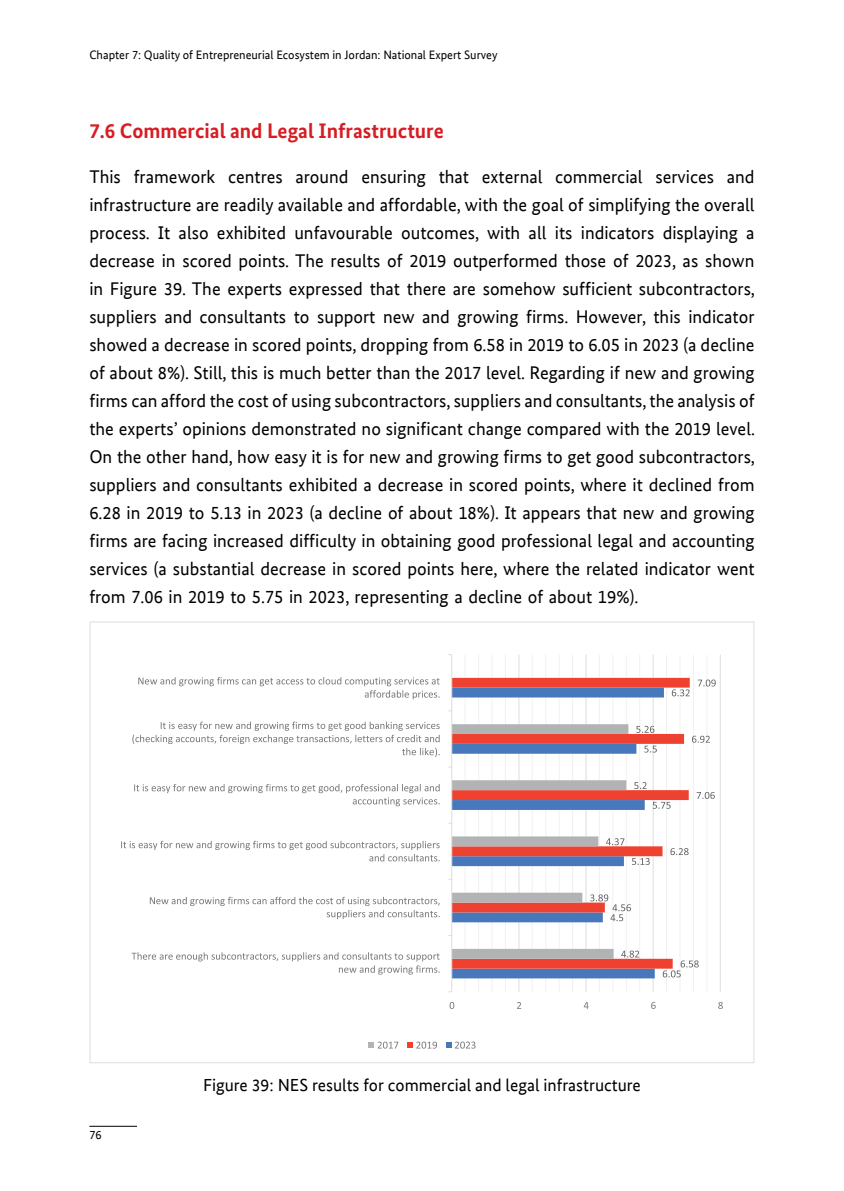
<style>
.page{position:relative;width:844px;height:1191px;background:#fff}
.page>*{position:absolute;margin:0;border:0;box-sizing:border-box;transform-origin:0 0}
.t1{font:700 21px "Bundes Sans";color:#d71d24}
.t2{font:18.38px/28px "Bundes Sans Office";color:#000;text-align:justify}
.t3{font:17.5px "Bundes Sans Office";color:#000}
.t4{font:12.25px "Bundes Sans Office";color:#000}
</style>
<div class="page">
<hr style="left:89px;top:1126px;width:48px;height:1px;background:#000">
<svg style="left:368px;top:1041px;width:30px;height:7px"></svg>
<svg style="left:407px;top:1041px;width:30px;height:7px"></svg>
<svg style="left:446px;top:1041px;width:29px;height:7px"></svg>
<hr style="left:464px;top:654px;width:1px;height:337px;background:#f1f1f2">
<hr style="left:478px;top:654px;width:1px;height:337px;background:#f1f1f2">
<hr style="left:491px;top:654px;width:1px;height:337px;background:#f1f1f2">
<hr style="left:505px;top:654px;width:1px;height:337px;background:#f1f1f2">
<hr style="left:531px;top:654px;width:1px;height:337px;background:#f1f1f2">
<hr style="left:545px;top:654px;width:1px;height:337px;background:#f1f1f2">
<hr style="left:558px;top:654px;width:1px;height:337px;background:#f1f1f2">
<hr style="left:572px;top:654px;width:1px;height:337px;background:#f1f1f2">
<hr style="left:598px;top:654px;width:1px;height:337px;background:#f1f1f2">
<hr style="left:612px;top:654px;width:1px;height:337px;background:#f1f1f2">
<hr style="left:625px;top:654px;width:1px;height:337px;background:#f1f1f2">
<hr style="left:639px;top:654px;width:1px;height:337px;background:#f1f1f2">
<hr style="left:666px;top:654px;width:1px;height:337px;background:#f1f1f2">
<hr style="left:679px;top:654px;width:1px;height:337px;background:#f1f1f2">
<hr style="left:692px;top:654px;width:1px;height:337px;background:#f1f1f2">
<hr style="left:706px;top:654px;width:1px;height:337px;background:#f1f1f2">
<hr style="left:518px;top:654px;width:1px;height:337px;background:#dcddde">
<hr style="left:585px;top:654px;width:1px;height:337px;background:#dcddde">
<hr style="left:652px;top:654px;width:1px;height:337px;background:#dcddde">
<hr style="left:719px;top:654px;width:1px;height:337px;background:#dcddde">
<svg style="left:452px;top:968px;width:210px;height:10px;background:#5d7bb5"></svg>
<svg style="left:452px;top:678px;width:237px;height:290px"></svg>
<svg style="left:452px;top:724px;width:176px;height:234px"></svg>
<hr style="left:451px;top:654px;width:1px;height:337px;background:#dcddde">
<svg style="left:631px;top:858px;width:18px;height:7px"></svg>
<svg style="left:652px;top:802px;width:18px;height:6px"></svg>
<svg style="left:644px;top:745px;width:12px;height:7px"></svg>
<svg style="left:671px;top:689px;width:18px;height:7px"></svg>
<svg style="left:662px;top:960px;width:36px;height:17px"></svg>
<svg style="left:670px;top:848px;width:18px;height:7px"></svg>
<svg style="left:696px;top:792px;width:18px;height:7px"></svg>
<svg style="left:692px;top:735px;width:17px;height:7px"></svg>
<svg style="left:697px;top:679px;width:18px;height:7px"></svg>
<svg style="left:621px;top:950px;width:18px;height:7px"></svg>
<svg style="left:590px;top:894px;width:40px;height:27px"></svg>
<svg style="left:606px;top:838px;width:18px;height:7px"></svg>
<svg style="left:634px;top:782px;width:12px;height:7px"></svg>
<svg style="left:636px;top:726px;width:18px;height:7px"></svg>
<svg style="left:449px;top:1002px;width:5px;height:7px"></svg>
<svg style="left:517px;top:1002px;width:4px;height:6px"></svg>
<svg style="left:583px;top:1002px;width:5px;height:7px"></svg>
<svg style="left:651px;top:1002px;width:4px;height:7px"></svg>
<svg style="left:718px;top:1002px;width:4px;height:7px"></svg>
<svg style="left:131px;top:952px;width:308px;height:22px"></svg>
<svg style="left:150px;top:896px;width:289px;height:23px"></svg>
<svg style="left:121px;top:840px;width:318px;height:21px"></svg>
<svg style="left:134px;top:784px;width:305px;height:22px"></svg>
<svg style="left:132px;top:721px;width:307px;height:36px"></svg>
<svg style="left:138px;top:677px;width:301px;height:22px"></svg>
<p class="t4" style="left:89px;top:48px;width:409px">Chapter 7: Quality of Entrepreneurial Ecosystem in Jordan: National Expert Survey</p>
<p class="t1" style="left:89px;top:118px;width:356px">7.6 Commercial and Legal Infrastructure</p>
<p class="t2" style="left:89px;top:163px;width:667px">This framework centres around ensuring that external commercial services and infrastructure are readily available and affordable, with the goal of simplifying the overall process. It also exhibited unfavourable outcomes, with all its indicators displaying a decrease in scored points. The results of 2019 outperformed those of 2023, as shown in Figure 39. The experts expressed that there are somehow sufficient subcontractors, suppliers and consultants to support new and growing firms. However, this indicator showed a decrease in scored points, dropping from 6.58 in 2019 to 6.05 in 2023 (a decline of about 8%). Still, this is much better than the 2017 level. Regarding if new and growing firms can afford the cost of using subcontractors, suppliers and consultants, the analysis of the experts’ opinions demonstrated no significant change compared with the 2019 level.<br>On the other hand, how easy it is for new and growing firms to get good subcontractors, suppliers and consultants exhibited a decrease in scored points, where it declined from 6.28 in 2019 to 5.13 in 2023 (a decline of about 18%). It appears that new and growing firms are facing increased difficulty in obtaining good professional legal and accounting services (a substantial decrease in scored points here, where the related indicator went from 7.06 in 2019 to 5.75 in 2023, representing a decline of about 19%).</p>
<p class="t4" style="left:89px;top:1127px;width:14px">76</p>
<p class="t3" style="left:203px;top:1075px;width:439px">Figure 39: NES results for commercial and legal infrastructure</p>
</div>
